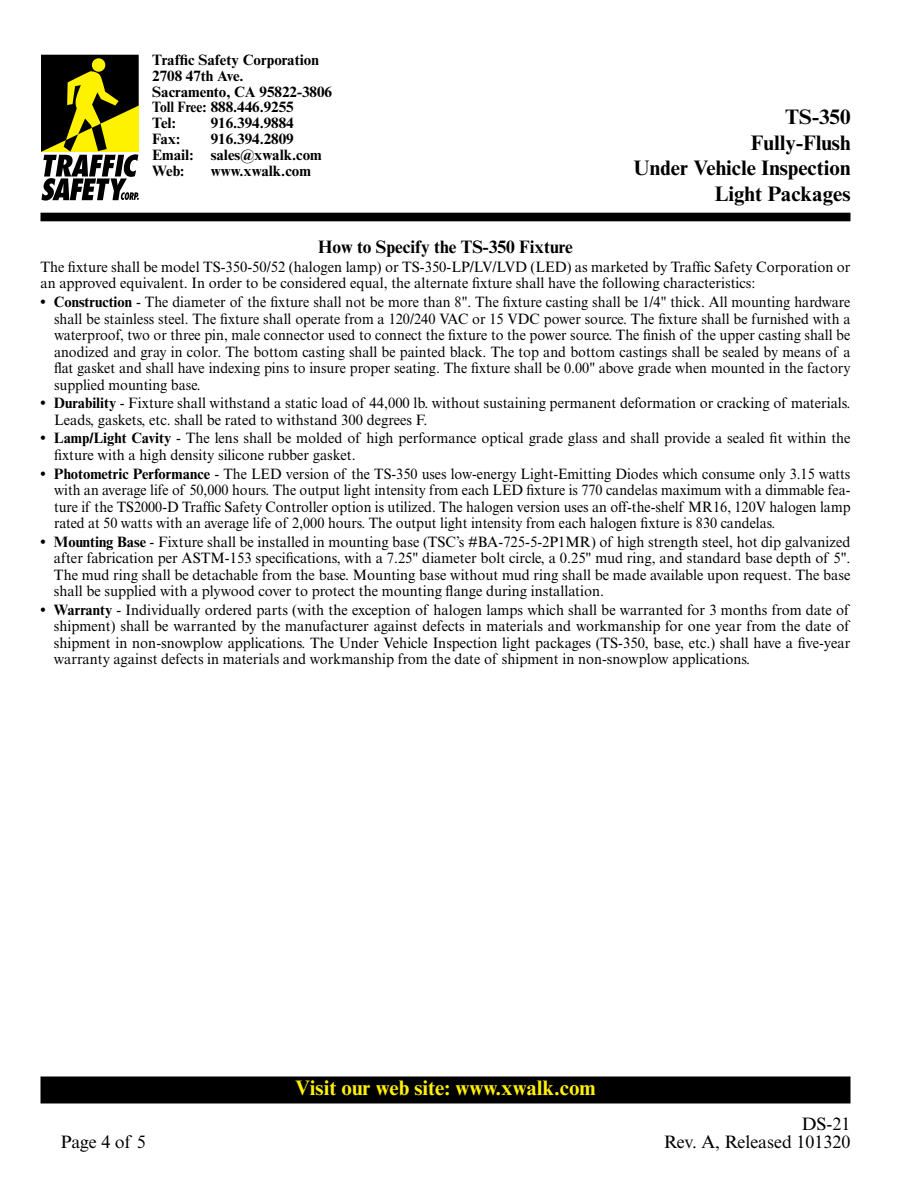
<style>
.page{position:relative;width:918px;height:1188px;background:#fff}
.page>*{position:absolute;margin:0;border:0;box-sizing:border-box;transform-origin:0 0}
.t1{font:700 21px/25.5px "Times New Roman MT Std";color:#000;text-align:right}
.t2{font:700 21px "Times New Roman MT Std";color:#fff200}
.t3{font:18px/18px "Times New Roman MT Std";color:#000;text-align:right}
.t4{font:700 18px "Times New Roman MT Std";color:#000}
.t5{font:15px/16.5px "Times New Roman MT Std";color:#000;text-align:justify}
.t6{font:700 15px/15.9px "Times New Roman MT Std";color:#000}
.s1{font-weight:700}
</style>
<div class="page">
<div style="left:41px;top:1077px;width:809px;height:26px;background:#000"></div>
<div style="left:40px;top:1076px;width:810px;height:27px;border:2px solid #000"></div>
<div style="left:40px;top:213px;width:810px;height:8px;background:#000"></div>
<svg style="left:41px;top:55px;width:98px;height:146px;background:#696628"></svg>
<p class="t6" style="left:152px;top:51px;width:181px">Traffic Safety Corporation<br>2708 47th Ave.<br>Sacramento, CA 95822-3806<br>Toll Free: 888.446.9255<br>Tel:</p>
<p class="t6" style="left:211px;top:115px;width:85px">916.394.9884</p>
<p class="t6" style="left:152px;top:131px;width:171px;text-indent:58px">916.394.2809<br>Email: sales@xwalk.com<br>Web:</p>
<p class="t6" style="left:152px;top:131px;width:30px">Fax:</p>
<p class="t6" style="left:211px;top:163px;width:102px">www.xwalk.com</p>
<h1 class="t1" style="left:634px;top:104px;width:218px">TS-350<br>Fully-Flush<br>Under Vehicle Inspection<br>Light Packages</h1>
<p class="t4" style="left:318px;top:236px;width:256px">How to Specify the TS-350 Fixture</p>
<p class="t5" style="left:40px;top:259px;width:812px">The fixture shall be model TS-350-50/52 (halogen lamp) or TS-350-LP/LV/LVD (LED) as marketed by Traffic Safety Corporation or an approved equivalent. In order to be considered equal, the alternate fixture shall have the following characteristics:</p>
<p class="t5" style="left:54px;top:294px;width:798px;text-indent:-14px"><span class="s1">• Construction</span> - The diameter of the fixture shall not be more than 8". The fixture casting shall be 1/4" thick. All mounting hardware shall be stainless steel. The fixture shall operate from a 120/240 VAC or 15 VDC power source. The fixture shall be furnished with a waterproof, two or three pin, male connector used to connect the fixture to the power source. The finish of the upper casting shall be anodized and gray in color. The bottom casting shall be painted black. The top and bottom castings shall be sealed by means of a flat gasket and shall have indexing pins to insure proper seating. The fixture shall be 0.00" above grade when mounted in the factory supplied mounting base.</p>
<p class="t5" style="left:54px;top:395px;width:798px;text-indent:-14px"><span class="s1">• Durability</span> - Fixture shall withstand a static load of 44,000 lb. without sustaining permanent deformation or cracking of materials.<br>Leads, gaskets, etc. shall be rated to withstand 300 degrees F.</p>
<p class="t5" style="left:54px;top:430px;width:798px;text-indent:-14px"><span class="s1">• Lamp/Light Cavity</span> - The lens shall be molded of high performance optical grade glass and shall provide a sealed fit within the fixture with a high density silicone rubber gasket.</p>
<p class="t5" style="left:54px;top:465px;width:798px;text-indent:-14px"><span class="s1">• Photometric Performance</span> - The LED version of the TS-350 uses low-energy Light-Emitting Diodes which consume only 3.15 watts with an average life of 50,000 hours. The output light intensity from each LED fixture is 770 candelas maximum with a dimmable fea&shy;ture if the TS2000-D Traffic Safety Controller option is utilized. The halogen version uses an off-the-shelf MR16, 120V halogen lamp rated at 50 watts with an average life of 2,000 hours. The output light intensity from each halogen fixture is 830 candelas.</p>
<p class="t5" style="left:54px;top:533px;width:798px;text-indent:-14px"><span class="s1">• Mounting Base</span> - Fixture shall be installed in mounting base (TSC’s #BA-725-5-2P1MR) of high strength steel, hot dip galvanized after fabrication per ASTM-153 specifications, with a 7.25" diameter bolt circle, a 0.25" mud ring, and standard base depth of 5".<br>The mud ring shall be detachable from the base. Mounting base without mud ring shall be made available upon request. The base shall be supplied with a plywood cover to protect the mounting flange during installation.</p>
<p class="t5" style="left:54px;top:602px;width:798px;text-indent:-14px"><span class="s1">• Warranty</span> - Individually ordered parts (with the exception of halogen lamps which shall be warranted for 3 months from date of shipment) shall be warranted by the manufacturer against defects in materials and workmanship for one year from the date of shipment in non-snowplow applications. The Under Vehicle Inspection light packages (TS-350, base, etc.) shall have a five-year warranty against defects in materials and workmanship from the date of shipment in non-snowplow applications.</p>
<p class="t3" style="left:61px;top:1132px;width:87px">Page 4 of 5</p>
<h1 class="t2" style="left:295px;top:1075px;width:302px">Visit our web site: www.xwalk.com</h1>
<p class="t3" style="left:664px;top:1114px;width:188px">DS-21<br>Rev. A, Released 101320</p>
</div>
